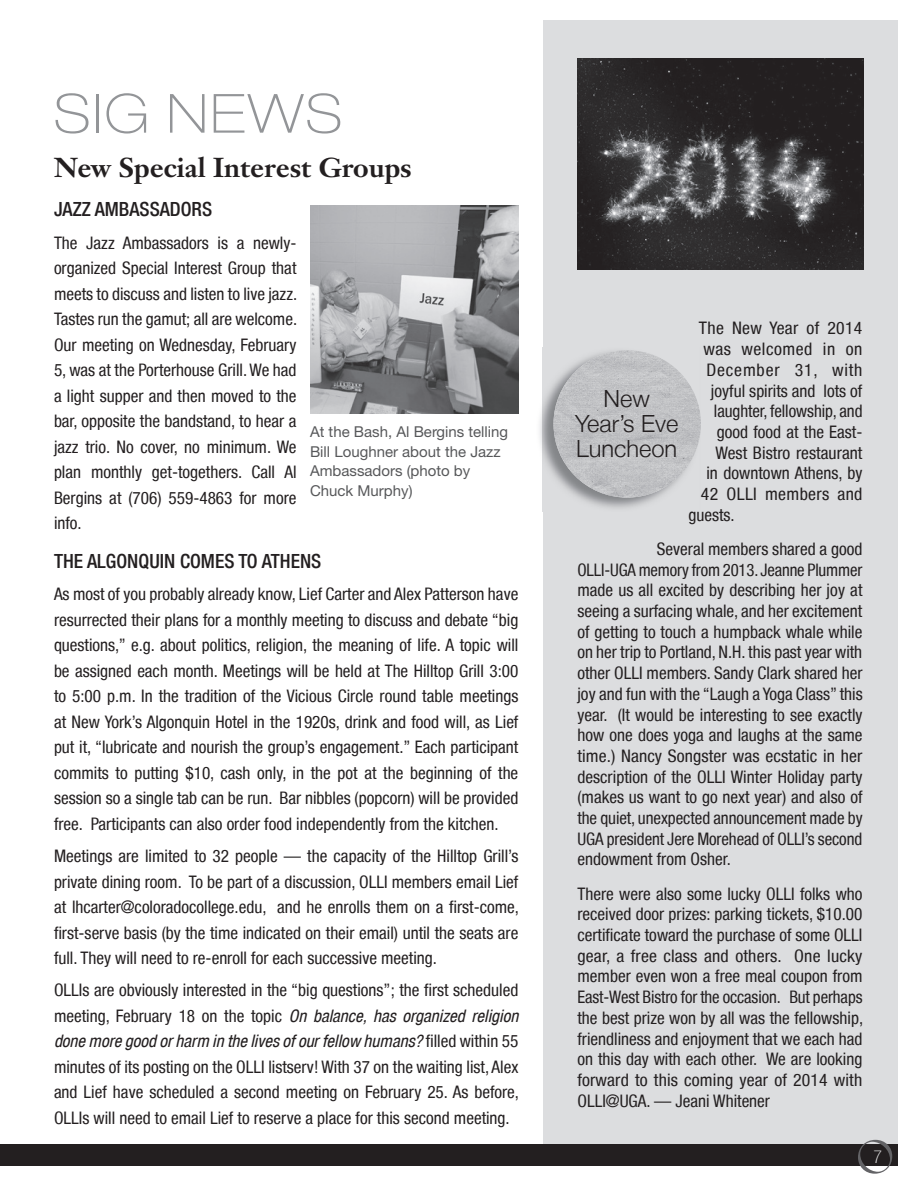
<style>
.page{position:relative;width:918px;height:1188px;background:#fff}
.page>*{position:absolute;margin:0;border:0;box-sizing:border-box;transform-origin:0 0}
.t1{font:100 expanded 54px "Helvetica Neue LT";letter-spacing:.05em;color:#939598}
.t2{font:700 27px "Janson Text LT Std";color:#231f20}
.t3{font:300 23.7px/24.9px "Helvetica Neue LT";color:#231f20;text-align:center}
.t4{font:500 condensed 19.5px "Helvetica Neue LT";color:#231f20}
.t5{font:100 condensed 18px "Helvetica Neue LT";color:#fff}
.t6{font:condensed 17.25px/25.5px "Helvetica Neue LT";color:#231f20;text-align:justify}
.t7{font:condensed 17.25px "Helvetica Neue LT";letter-spacing:.02em;color:#231f20}
.t8{font:condensed 17.25px "Helvetica Neue LT";letter-spacing:.025em;color:#231f20}
.t9{font:condensed 17.25px "Helvetica Neue LT";letter-spacing:.045em;color:#231f20}
.t10{font:15px/19.5px "Helvetica Neue LT Std";color:#57585a}
.s1{font-style:italic}
</style>
<div class="page">
<img style="left:310px;top:205px;width:208px;height:209px">
<div style="left:543px;top:20px;width:355px;height:1146px;background:#dcdddf"></div>
<img style="left:539px;top:347px;width:152px;height:165px">
<img style="left:554px;top:350px;width:147px;height:148px;border-radius:74px">
<img style="left:577px;top:59px;width:287px;height:211px">
<div style="left:0;top:1145px;width:898px;height:21px;background:#231f20"></div>
<svg style="left:858px;top:1140px;width:34px;height:34px"></svg>
<h1 class="t1" style="left:54px;top:81px;width:289px">SIG NEWS</h1>
<h2 class="t2" style="left:54px;top:151px;width:359px">New Special Interest Groups</h2>
<p class="t4" style="left:54px;top:198px;width:160px">JAZZ AMBASSADORS</p>
<p class="t6" style="left:54px;top:230px;width:245px">The Jazz Ambassadors is a newly&shy;organized Special Interest Group that meets to discuss and listen to live jazz.<br>Tastes run the gamut; all are welcome.<br>Our meeting on Wednesday, February 5, was at the Porterhouse Grill. We had a light supper and then moved to the bar, opposite the bandstand, to hear a jazz trio. No cover, no minimum. We plan monthly get-togethers. Call Al Bergins at (706) 559-4863 for more info.</p>
<p class="t4" style="left:54px;top:550px;width:269px">THE ALGONQUIN COMES TO ATHENS</p>
<p class="t6" style="left:54px;top:582px;width:466px">As most of you probably already know, Lief Carter and Alex Patterson have resurrected their plans for a monthly meeting to discuss and debate “big questions,” e.g. about politics, religion, the meaning of life. A topic will be assigned each month. Meetings will be held at The Hilltop Grill 3:00 to 5:00 p.m. In the tradition of the Vicious Circle round table meetings at New York’s Algonquin Hotel in the 1920s, drink and food will, as Lief put it, “lubricate and nourish the group’s engagement.” Each participant commits to putting $10, cash only, in the pot at the beginning of the session so a single tab can be run. Bar nibbles (popcorn) will be provided free. Participants can also order food independently from the kitchen.</p>
<p class="t6" style="left:54px;top:843px;width:467px">Meetings are limited to 32 people — the capacity of the Hilltop Grill’s private dining room. To be part of a discussion, OLLI members email Lief at lhcarter@coloradocollege.edu, and he enrolls them on a first-come, first-serve basis (by the time indicated on their email) until the seats are full. They will need to re-enroll for each successive meeting.</p>
<p class="t6" style="left:54px;top:977px;width:467px">OLLIs are obviously interested in the “big questions”; the first scheduled meeting, February 18 on the topic <span class="s1">On balance, has organized religion done more good or harm in the lives of our fellow humans?</span> filled within 55 minutes of its posting on the OLLI listserv! With 37 on the waiting list, Alex and Lief have scheduled a second meeting on February 25. As before, OLLIs will need to email Lief to reserve a place for this second meeting.</p>
<p class="t10" style="left:310px;top:422px;width:200px">At the Bash, Al Bergins telling<br>Bill Loughner about the Jazz<br>Ambassadors (photo by<br>Chuck Murphy)</p>
<p class="t6" style="left:699px;top:316px;width:165px">The New Year of 2014</p>
<p class="t8" style="left:703px;top:339px;width:160px">was welcomed in on</p>
<p class="t9" style="left:706px;top:360px;width:158px">December 31, with</p>
<p class="t6" style="left:711px;top:378px;width:153px">joyful spirits and lots of</p>
<p class="t6" style="left:714px;top:398px;width:150px">laughter, fellowship, and</p>
<p class="t6" style="left:717px;top:419px;width:147px">good food at the East-</p>
<p class="t6" style="left:715px;top:440px;width:149px">West Bistro restaurant</p>
<p class="t6" style="left:706px;top:460px;width:158px">in downtown Athens, by</p>
<p class="t7" style="left:701px;top:484px;width:163px">42 OLLI members and</p>
<p class="t6" style="left:688px;top:502px;width:48px">guests.</p>
<p class="t6" style="left:577px;top:538px;width:287px;line-height:20.7px;text-indent:80px">Several members shared a good OLLI-UGA memory from 2013. Jeanne Plummer made us all excited by describing her joy at seeing a surfacing whale, and her excitement of getting to touch a humpback whale while on her trip to Portland, N.H. this past year with other OLLI members. Sandy Clark shared her joy and fun with the “Laugh a Yoga Class” this year. (It would be interesting to see exactly how one does yoga and laughs at the same time.) Nancy Songster was ecstatic in her description of the OLLI Winter Holiday party (makes us want to go next year) and also of the quiet, unexpected announcement made by UGA president Jere Morehead of OLLI’s second endowment from Osher.</p>
<p class="t6" style="left:577px;top:883px;width:287px;line-height:20.7px">There were also some lucky OLLI folks who received door prizes: parking tickets, $10.00 certificate toward the purchase of some OLLI gear, a free class and others. One lucky member even won a free meal coupon from East-West Bistro for the occasion. But perhaps the best prize won by all was the fellowship, friendliness and enjoyment that we each had on this day with each other. We are looking forward to this coming year of 2014 with OLLI@UGA. — Jeani Whitener</p>
<h3 class="t3" style="left:575px;top:386px;width:105px">New<br>Year’s Eve<br>Luncheon</h3>
<p class="t5" style="left:874px;top:1146px;width:10px">7</p>
</div>
